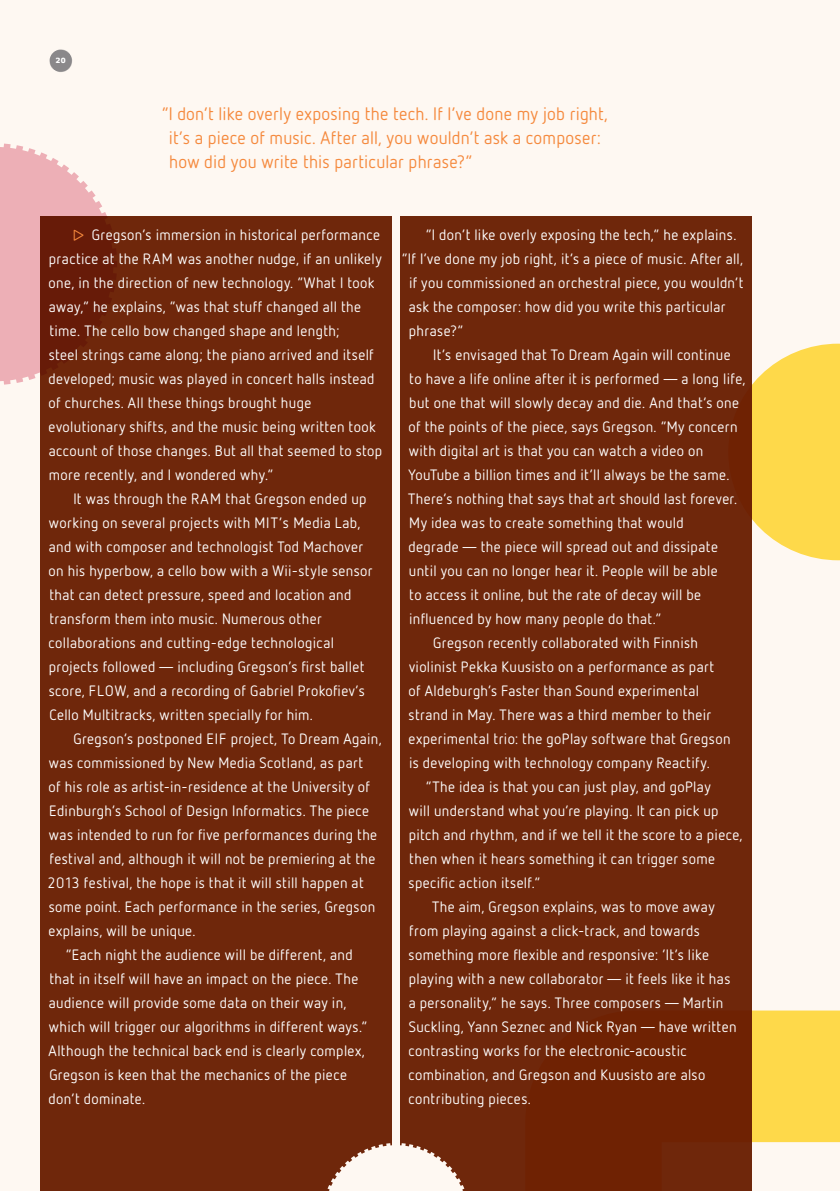
<style>
.page{position:relative;width:840px;height:1191px;background:#fff}
.page>*{position:absolute;margin:0;border:0;box-sizing:border-box;transform-origin:0 0}
.Article_Intro{font:18px/24px "Netto OT";letter-spacing:.015em;color:#f5893d}
.Body_Copy{font:15px/24px "Netto OT";letter-spacing:.025em;color:#fff}
.t1{font:700 condensed 9px "Soho Pro";color:#fff}
.s1{font-family:"Netto Icons OT";color:#f5893d}
</style>
<div class="page">
<div style="left:0;top:0;width:839px;height:1191px;background:#fef8f2"></div>
<svg style="left:49px;top:49px;width:23px;height:23px"></svg>
<div style="left:40px;top:216px;width:351px;height:975px;background:#6f270b"></div>
<div style="left:400px;top:216px;width:351px;height:975px;background:#6f270b"></div>
<svg style="left:751px;top:216px;width:88px;height:975px"></svg>
<svg style="left:327px;top:1143px;width:138px;height:48px"></svg>
<svg style="left:0;top:143px;width:117px;height:242px"></svg>
<p class="t1" style="left:56px;top:54px;width:12px">20</p>
<p class="Article_Intro" style="left:169px;top:101px;width:440px;text-indent:-7px">“I don’t like overly exposing the tech. If I’ve done my job right, it’s a piece of music. After all, you wouldn’t ask a composer: how did you write this particular phrase?”</p>
<p class="Body_Copy" style="left:49px;top:222px;width:335px;text-indent:20px"><span class="s1">&gt;</span> Gregson’s immersion in historical performance practice at the RAM was another nudge, if an unlikely one, in the direction of new technology. “What I took away,” he explains, “was that stuff changed all the time. The cello bow changed shape and length;<br>steel strings came along; the piano arrived and itself developed; music was played in concert halls instead of churches. All these things brought huge evolutionary shifts, and the music being written took account of those changes. But all that seemed to stop more recently, and I wondered why.”</p>
<p class="Body_Copy" style="left:49px;top:486px;width:325px;text-indent:25px">It was through the RAM that Gregson ended up working on several projects with MIT’s Media Lab, and with composer and technologist Tod Machover on his hyperbow, a cello bow with a Wii-style sensor that can detect pressure, speed and location and transform them into music. Numerous other collaborations and cutting-edge technological projects followed—including Gregson’s first ballet score, FLOW, and a recording of Gabriel Prokofiev’s Cello Multitracks, written specially for him.</p>
<p class="Body_Copy" style="left:48px;top:726px;width:335px;text-indent:25px">Gregson’s postponed EIF project, To Dream Again, was commissioned by New Media Scotland, as part<br>of his role as artist-in-residence at the University of Edinburgh’s School of Design Informatics. The piece was intended to run for five performances during the festival and, although it will not be premiering at the 2013 festival, the hope is that it will still happen at some point. Each performance in the series, Gregson explains, will be unique.</p>
<p class="Body_Copy" style="left:48px;top:942px;width:320px;text-indent:17px">“Each night the audience will be different, and that in itself will have an impact on the piece. The audience will provide some data on their way in, which will trigger our algorithms in different ways.” Although the technical back end is clearly complex, Gregson is keen that the mechanics of the piece don’t dominate.</p>
<p class="Body_Copy" style="left:425px;top:222px;width:312px">“I don’t like overly exposing the tech,” he explains.</p>
<p class="Body_Copy" style="left:401px;top:246px;width:342px">“If I’ve done my job right, it’s a piece of music. After all,</p>
<p class="Body_Copy" style="left:409px;top:270px;width:336px">if you commissioned an orchestral piece, you wouldn’t</p>
<p class="Body_Copy" style="left:408px;top:294px;width:318px">ask the composer: how did you write this particular</p>
<p class="Body_Copy" style="left:408px;top:318px;width:56px">phrase?”</p>
<p class="Body_Copy" style="left:408px;top:342px;width:339px;text-indent:25px">It’s envisaged that To Dream Again will continue to have a life online after it is performed—a long life, but one that will slowly decay and die. And that’s one of the points of the piece, says Gregson. “My concern with digital art is that you can watch a video on YouTube a billion times and it’ll always be the same.<br>There’s nothing that says that art should last forever.<br>My idea was to create something that would degrade—the piece will spread out and dissipate until you can no longer hear it. People will be able<br>to access it online, but the rate of decay will be influenced by how many people do that.”</p>
<p class="Body_Copy" style="left:408px;top:630px;width:323px;text-indent:25px">Gregson recently collaborated with Finnish violinist Pekka Kuusisto on a performance as part<br>of Aldeburgh’s Faster than Sound experimental strand in May. There was a third member to their experimental trio: the goPlay software that Gregson is developing with technology company Reactify.</p>
<p class="Body_Copy" style="left:408px;top:774px;width:335px;text-indent:17px">“The idea is that you can just play, and goPlay<br>will understand what you’re playing. It can pick up pitch and rhythm, and if we tell it the score to a piece, then when it hears something it can trigger some specific action itself.”</p>
<p class="Body_Copy" style="left:408px;top:894px;width:329px;text-indent:24px">The aim, Gregson explains, was to move away from playing against a click-track, and towards something more flexible and responsive: ‘It’s like playing with a new collaborator—it feels like it has a personality,” he says. Three composers—Martin Suckling, Yann Seznec and Nick Ryan—have written contrasting works for the electronic-acoustic combination, and Gregson and Kuusisto are also contributing pieces.</p>
</div>
